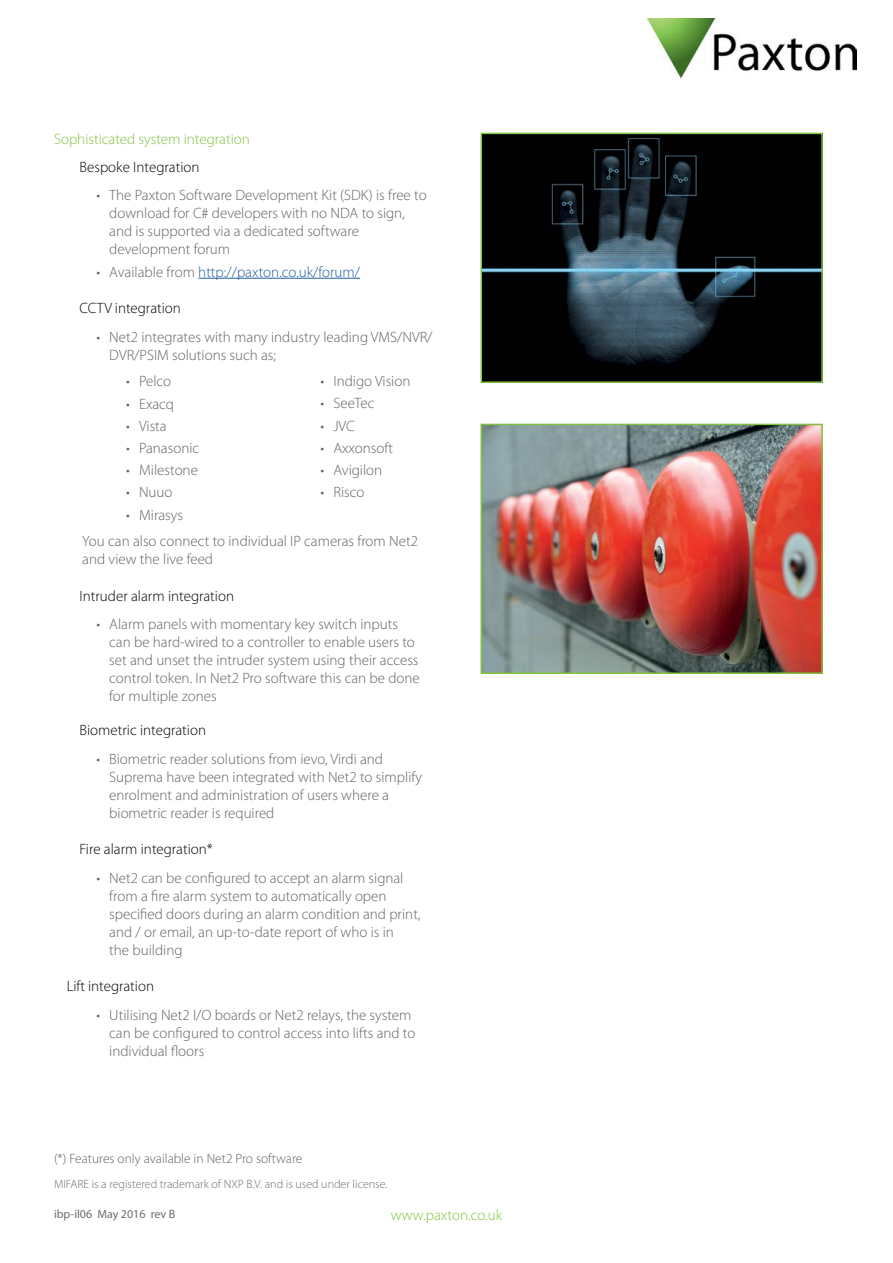
<style>
.page{position:relative;width:893px;height:1263px;background:#fff}
.page>*{position:absolute;margin:0;border:0;box-sizing:border-box;transform-origin:0 0}
.t1{font:300 15px/18px "Myriad Pro";color:#616264}
.t2{font:300 15px "Myriad Pro";color:#000}
.t3{font:300 15px "Myriad Pro";color:#80c342}
.t4{font:300 15px "Myriad Pro";color:#215e9e}
.t5{font:300 13.5px "Myriad Pro";color:#616264}
.t6{font:300 12px "Myriad Pro";color:#6d6e71}
.t7{font:12px "Myriad Pro";color:#6d6e71}
.s1{color:#616264}
</style>
<div class="page">
<img style="left:647px;top:18px;width:210px;height:59px">
<img style="left:483px;top:427px;width:337px;height:244px">
<div style="left:480px;top:424px;width:343px;height:250px;border:2px solid #80c342"></div>
<img style="left:483px;top:136px;width:337px;height:244px">
<div style="left:480px;top:133px;width:343px;height:250px;border:2px solid #80c342"></div>
<hr style="left:198px;top:278px;width:162px;height:1px;background:#215e9e">
<p class="t3" style="left:54px;top:130px;width:197px">Sophisticated system integration</p>
<p class="t2" style="left:80px;top:158px;width:121px">Bespoke Integration</p>
<p class="t1" style="left:109px;top:186px;width:319px;text-indent:-13px">• The Paxton Software Development Kit (SDK) is free to download for C# developers with no NDA to sign, and is supported via a dedicated software development forum</p>
<p class="t4" style="left:97px;top:263px;width:265px"><span class="s1">• Available from</span> http://paxton.co.uk/forum/</p>
<p class="t2" style="left:80px;top:299px;width:103px">CCTV integration</p>
<p class="t1" style="left:109px;top:328px;width:325px;text-indent:-13px">• Net2 integrates with many industry leading VMS/NVR/<br>DVR/PSIM solutions such as;</p>
<p class="t1" style="left:126px;top:372px;width:47px">• Pelco</p>
<p class="t1" style="left:126px;top:394px;width:49px">• Exacq</p>
<p class="t1" style="left:126px;top:417px;width:42px">• Vista</p>
<p class="t1" style="left:126px;top:439px;width:74px">• Panasonic</p>
<p class="t1" style="left:126px;top:461px;width:73px">• Milestone</p>
<p class="t1" style="left:126px;top:483px;width:48px">• Nuuo</p>
<p class="t1" style="left:126px;top:506px;width:58px">• Mirasys</p>
<p class="t1" style="left:321px;top:372px;width:91px">• Indigo Vision</p>
<p class="t1" style="left:321px;top:394px;width:55px">• SeeTec</p>
<p class="t1" style="left:321px;top:417px;width:36px">• JVC</p>
<p class="t1" style="left:321px;top:439px;width:74px">• Axxonsoft</p>
<p class="t1" style="left:321px;top:461px;width:63px">• Avigilon</p>
<p class="t1" style="left:321px;top:483px;width:45px">• Risco</p>
<p class="t1" style="left:82px;top:532px;width:337px">You can also connect to individual IP cameras from Net2 and view the live feed</p>
<p class="t2" style="left:79px;top:587px;width:156px">Intruder alarm integration</p>
<p class="t1" style="left:109px;top:615px;width:312px;text-indent:-13px">• Alarm panels with momentary key switch inputs can be hard-wired to a controller to enable users to set and unset the intruder system using their access control token. In Net2 Pro software this can be done for multiple zones</p>
<p class="t2" style="left:79px;top:721px;width:128px">Biometric integration</p>
<p class="t1" style="left:109px;top:749px;width:314px;text-indent:-13px">• Biometric reader solutions from ievo, Virdi and Suprema have been integrated with Net2 to simplify enrolment and administration of users where a biometric reader is required</p>
<p class="t2" style="left:79px;top:840px;width:135px">Fire alarm integration*</p>
<p class="t1" style="left:109px;top:868px;width:313px;text-indent:-13px">• Net2 can be configured to accept an alarm signal from a fire alarm system to automatically open specified doors during an alarm condition and print, and / or email, an up-to-date report of who is in<br>the building</p>
<p class="t2" style="left:67px;top:977px;width:89px">Lift integration</p>
<p class="t1" style="left:109px;top:1005px;width:308px;text-indent:-13px">• Utilising Net2 I/O boards or Net2 relays, the system can be configured to control access into lifts and to individual floors</p>
<p class="t5" style="left:54px;top:1150px;width:250px">(*) Features only available in Net2 Pro software</p>
<p class="t6" style="left:54px;top:1176px;width:335px">MIFARE is a registered trademark of NXP B.V. and is used under license.</p>
<p class="t7" style="left:54px;top:1206px;width:123px">ibp-il06 May 2016 rev B</p>
<p class="t3" style="left:391px;top:1206px;width:113px">www.paxton.co.uk</p>
</div>
